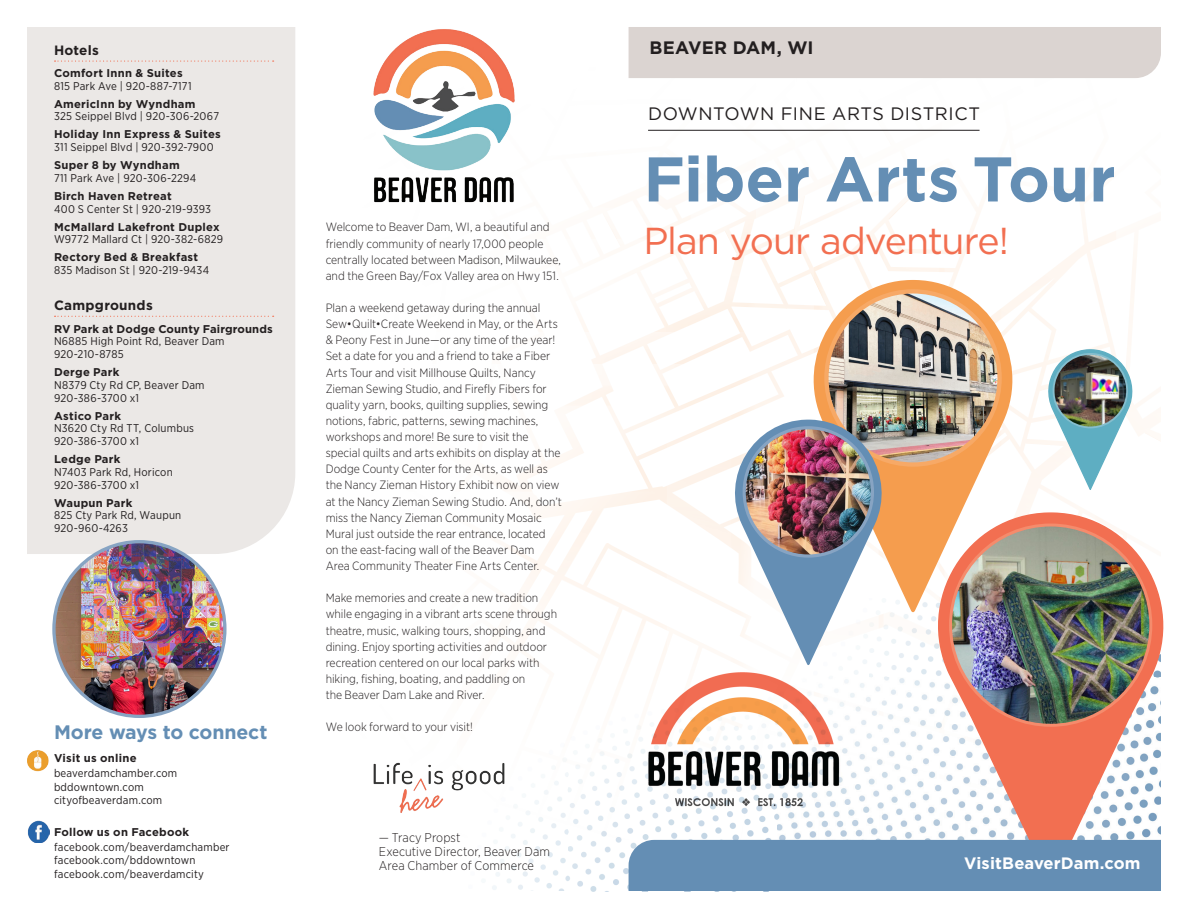
<style>
.page{position:relative;width:1188px;height:918px;background:#fff}
.page>*{position:absolute;margin:0;border:0;box-sizing:border-box;transform-origin:0 0}
.t1{font:700 63px "Gotham";color:#648eb4}
.t2{font:37.5px "Gotham";letter-spacing:-.03em;color:#f26f51}
.t3{font:700 19.5px "Gotham";letter-spacing:-.01em;color:#648eb4}
.t4{font:18px "Gotham";letter-spacing:.03em;color:#231f20}
.t5{font:700 18px "Gotham";letter-spacing:.005em;color:#231f20}
.Listing_Body{font:700 16.5px "Gotham";letter-spacing:.005em;color:#fff}
.Listings_Header{font:700 13.5px "Gotham";letter-spacing:.02em;color:#231f20}
.t6{font:300 12.75px "Gotham Narrow";letter-spacing:.005em;color:#231f20}
.t7{font:300 12px/16.2px "Gotham Narrow";color:#231f20}
.Listing_Body-2{font:11.25px/12.8px "Gotham Narrow";letter-spacing:.02em;color:#231f20}
.Listing_Body-3{font:700 11.25px "Gotham";letter-spacing:.02em;color:#231f20}
.Listings_Sub-head{font:700 11.25px "Gotham";letter-spacing:.015em;color:#231f20}
</style>
<div class="page">
<svg style="left:504px;top:49px;width:656px;height:791px"></svg>
<svg style="left:915px;top:512px;width:249px;height:328px"></svg>
<img style="left:951px;top:525px;width:200px;height:200px;border-radius:100px">
<div style="left:629px;top:840px;width:532px;height:51px;background:#648eb4"></div>
<div style="left:629px;top:27px;width:532px;height:51px;background:#dbd4d1"></div>
<svg style="left:790px;top:278px;width:241px;height:341px"></svg>
<img style="left:826px;top:291px;width:174px;height:174px;border-radius:87px">
<div style="left:824px;top:289px;width:178px;height:178px;border:4px solid #f7a966;border-radius:50%"></div>
<svg style="left:718px;top:418px;width:178px;height:251px"></svg>
<img style="left:744px;top:428px;width:128px;height:128px;border-radius:64px">
<div style="left:743px;top:426px;width:131px;height:132px;border:3px solid #87a4c3;border-radius:50%"></div>
<svg style="left:1038px;top:349px;width:102px;height:143px"></svg>
<img style="left:1054px;top:354px;width:73px;height:73px">
<div style="left:1053px;top:353px;width:75px;height:75px;border:2px solid #85bece;border-radius:50%"></div>
<img style="left:373px;top:29px;width:158px;height:175px">
<img style="left:373px;top:759px;width:137px;height:56px">
<hr style="left:648px;top:130px;width:332px;height:1px;background:#231f20">
<div style="left:27px;top:27px;width:268px;height:527px;background:#ebe8e6"></div>
<svg style="left:55px;top:61px;width:219px;height:1px"></svg>
<svg style="left:55px;top:316px;width:219px;height:1px"></svg>
<img style="left:638px;top:668px;width:214px;height:143px">
<img style="left:27px;top:750px;width:22px;height:22px">
<img style="left:28px;top:821px;width:21px;height:22px">
<img style="left:54px;top:542px;width:171px;height:174px">
<p class="Listings_Header" style="left:54px;top:42px;width:46px">Hotels</p>
<p class="Listings_Sub-head" style="left:54px;top:67px;width:130px">Comfort Innn &amp; Suites</p>
<p class="Listing_Body-2" style="left:54px;top:80px;width:139px">815 Park Ave | 920-887-7171</p>
<p class="Listings_Sub-head" style="left:54px;top:97px;width:143px">AmericInn by Wyndham</p>
<p class="Listing_Body-2" style="left:54px;top:110px;width:167px">325 Seippel Blvd | 920-306-2067</p>
<p class="Listing_Body-3" style="left:54px;top:128px;width:168px">Holiday Inn Express &amp; Suites</p>
<p class="Listing_Body-2" style="left:54px;top:141px;width:161px">311 Seippel Blvd | 920-392-7900</p>
<p class="Listing_Body-3" style="left:54px;top:159px;width:127px">Super 8 by Wyndham</p>
<p class="Listing_Body-2" style="left:54px;top:171px;width:144px">711 Park Ave | 920-306-2294</p>
<p class="Listing_Body-3" style="left:54px;top:189px;width:119px">Birch Haven Retreat</p>
<p class="Listing_Body-2" style="left:54px;top:202px;width:159px">400 S Center St | 920-219-9393</p>
<p class="Listing_Body-3" style="left:54px;top:220px;width:167px">McMallard Lakefront Duplex</p>
<p class="Listing_Body-2" style="left:54px;top:233px;width:171px">W9772 Mallard Ct | 920-382-6829</p>
<p class="Listing_Body-3" style="left:54px;top:251px;width:146px">Rectory Bed &amp; Breakfast</p>
<p class="Listing_Body-2" style="left:54px;top:264px;width:157px">835 Madison St | 920-219-9434</p>
<p class="Listings_Header" style="left:54px;top:297px;width:100px">Campgrounds</p>
<p class="Listings_Sub-head" style="left:54px;top:322px;width:220px">RV Park at Dodge County Fairgrounds</p>
<p class="Listing_Body-2" style="left:54px;top:335px;width:172px">N6885 High Point Rd, Beaver Dam<br>920-210-8785</p>
<p class="Listing_Body-3" style="left:54px;top:366px;width:67px">Derge Park</p>
<p class="Listing_Body-2" style="left:54px;top:378px;width:152px">N8379 Cty Rd CP, Beaver Dam<br>920-386-3700 x1</p>
<p class="Listing_Body-3" style="left:54px;top:409px;width:69px">Astico Park</p>
<p class="Listing_Body-2" style="left:54px;top:422px;width:142px">N3620 Cty Rd TT, Columbus</p>
<p class="Listing_Body-2" style="left:54px;top:435px;width:86px">920-386-3700 x1</p>
<p class="Listing_Body-3" style="left:54px;top:453px;width:68px">Ledge Park</p>
<p class="Listing_Body-2" style="left:54px;top:465px;width:120px">N7403 Park Rd, Horicon</p>
<p class="Listing_Body-2" style="left:54px;top:478px;width:86px">920-386-3700 x1</p>
<p class="Listing_Body-3" style="left:54px;top:496px;width:80px">Waupun Park</p>
<p class="Listing_Body-2" style="left:54px;top:509px;width:129px">825 Cty Park Rd, Waupun</p>
<p class="Listing_Body-2" style="left:54px;top:522px;width:76px">920-960-4263</p>
<p class="t3" style="left:54px;top:721px;width:215px">More ways to connect</p>
<p class="Listing_Body-3" style="left:54px;top:752px;width:84px">Visit us online</p>
<p class="Listing_Body-2" style="left:54px;top:767px;width:125px">beaverdamchamber.com</p>
<p class="Listing_Body-2" style="left:54px;top:780px;width:91px">bddowntown.com</p>
<p class="Listing_Body-2" style="left:54px;top:794px;width:110px">cityofbeaverdam.com</p>
<p class="Listing_Body-3" style="left:54px;top:825px;width:137px">Follow us on Facebook</p>
<p class="Listing_Body-2" style="left:54px;top:840px;width:177px">facebook.com/beaverdamchamber</p>
<p class="Listing_Body-2" style="left:54px;top:854px;width:143px">facebook.com/bddowntown</p>
<p class="Listing_Body-2" style="left:54px;top:867px;width:152px">facebook.com/beaverdamcity</p>
<p class="t7" style="left:326px;top:219px;width:237px">Welcome to Beaver Dam, WI, a beautiful and friendly community of nearly 17,000 people centrally located between Madison, Milwaukee, and the Green Bay/Fox Valley area on Hwy 151.</p>
<p class="t7" style="left:326px;top:299px;width:238px">Plan a weekend getaway during the annual Sew•Quilt•Create Weekend in May, or the Arts &amp; Peony Fest in June—or any time of the year!<br>Set a date for you and a friend to take a Fiber Arts Tour and visit Millhouse Quilts, Nancy Zieman Sewing Studio, and Firefly Fibers for quality yarn, books, quilting supplies, sewing notions, fabric, patterns, sewing machines, workshops and more! Be sure to visit the special quilts and arts exhibits on display at the Dodge County Center for the Arts, as well as the Nancy Zieman History Exhibit now on view at the Nancy Zieman Sewing Studio. And, don’t miss the Nancy Zieman Community Mosaic Mural just outside the rear entrance, located<br>on the east-facing wall of the Beaver Dam<br>Area Community Theater Fine Arts Center.</p>
<p class="t7" style="left:326px;top:590px;width:233px">Make memories and create a new tradition while engaging in a vibrant arts scene through theatre, music, walking tours, shopping, and dining. Enjoy sporting activities and outdoor recreation centered on our local parks with hiking, fishing, boating, and paddling on<br>the Beaver Dam Lake and River.</p>
<p class="t7" style="left:326px;top:719px;width:149px">We look forward to your visit!</p>
<p class="t5" style="left:650px;top:37px;width:166px">BEAVER DAM, WI</p>
<p class="t4" style="left:648px;top:104px;width:333px">DOWNTOWN FINE ARTS DISTRICT</p>
<p class="t1" style="left:644px;top:143px;width:474px">Fiber Arts Tour</p>
<p class="t2" style="left:644px;top:220px;width:367px">Plan your adventure!</p>
<p class="t6" style="left:379px;top:830px;width:83px">— Tracy Propst</p>
<p class="t6" style="left:379px;top:844px;width:173px">Executive Director, Beaver Dam</p>
<p class="t6" style="left:379px;top:858px;width:157px">Area Chamber of Commerce</p>
<p class="Listing_Body" style="left:964px;top:853px;width:178px">VisitBeaverDam.com</p>
</div>
